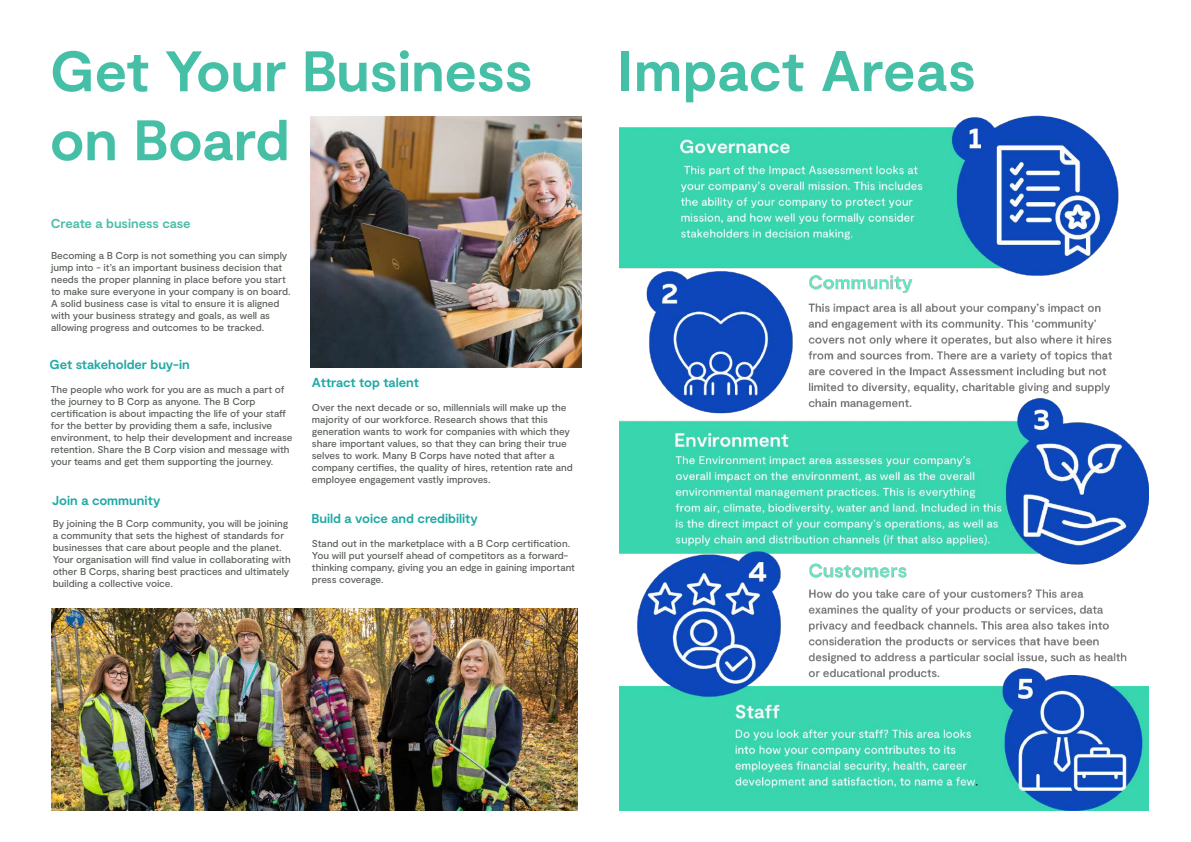
<style>
.page{position:relative;width:1191px;height:842px;background:#fff}
.page>*{position:absolute;margin:0;border:0;box-sizing:border-box;transform-origin:0 0}
.t1{font:700 57px/69px "Moderat";letter-spacing:-.005em;color:#46bfa7}
.t2{font:700 13px "Moderat";letter-spacing:-.005em;color:#20a9a5}
.t3{font:700 13px "Moderat";letter-spacing:-.005em;color:#4fbea7}
.t4{font:500 10px/12px "Moderat";letter-spacing:-.005em;color:#5b605a}
</style>
<div class="page">
<img style="left:52px;top:608px;width:525px;height:202px">
<img style="left:310px;top:116px;width:271px;height:251px">
<img style="left:619px;top:115px;width:529px;height:696px">
<h1 class="t1" style="left:50px;top:40px;width:484px">Get Your Business on Board</h1>
<h2 class="t3" style="left:51px;top:216px;width:141px">Create a business case</h2>
<p class="t4" style="left:51px;top:250px;width:241px">Becoming a B Corp is not something you can simply jump into - it’s an important business decision that needs the proper planning in place before you start to make sure everyone in your company is on board.<br>A solid business case is vital to ensure it is aligned with your business strategy and goals, as well as allowing progress and outcomes to be tracked.</p>
<h2 class="t2" style="left:50px;top:356px;width:142px">Get stakeholder buy-in</h2>
<p class="t4" style="left:51px;top:383px;width:243px">The people who work for you are as much a part of the journey to B Corp as anyone. The B Corp certification is about impacting the life of your staff for the better by providing them a safe, inclusive environment, to help their development and increase retention. Share the B Corp vision and message with your teams and get them supporting the journey.</p>
<h2 class="t2" style="left:52px;top:492px;width:110px">Join a community</h2>
<p class="t4" style="left:53px;top:518px;width:240px">By joining the B Corp community, you will be joining a community that sets the highest of standards for businesses that care about people and the planet.<br>Your organisation will find value in collaborating with other B Corps, sharing best practices and ultimately building a collective voice.</p>
<h2 class="t2" style="left:312px;top:375px;width:108px">Attract top talent</h2>
<p class="t4" style="left:312px;top:401px;width:262px">Over the next decade or so, millennials will make up the majority of our workforce. Research shows that this generation wants to work for companies with which they share important values, so that they can bring their true selves to work. Many B Corps have noted that after a company certifies, the quality of hires, retention rate and employee engagement vastly improves.</p>
<h2 class="t2" style="left:312px;top:511px;width:168px">Build a voice and credibility</h2>
<p class="t4" style="left:312px;top:538px;width:264px">Stand out in the marketplace with a B Corp certification.<br>You will put yourself ahead of competitors as a forward&shy;thinking company, giving you an edge in gaining important press coverage.</p>
<h1 class="t1" style="left:617px;top:39px;width:360px">Impact Areas</h1>
</div>
